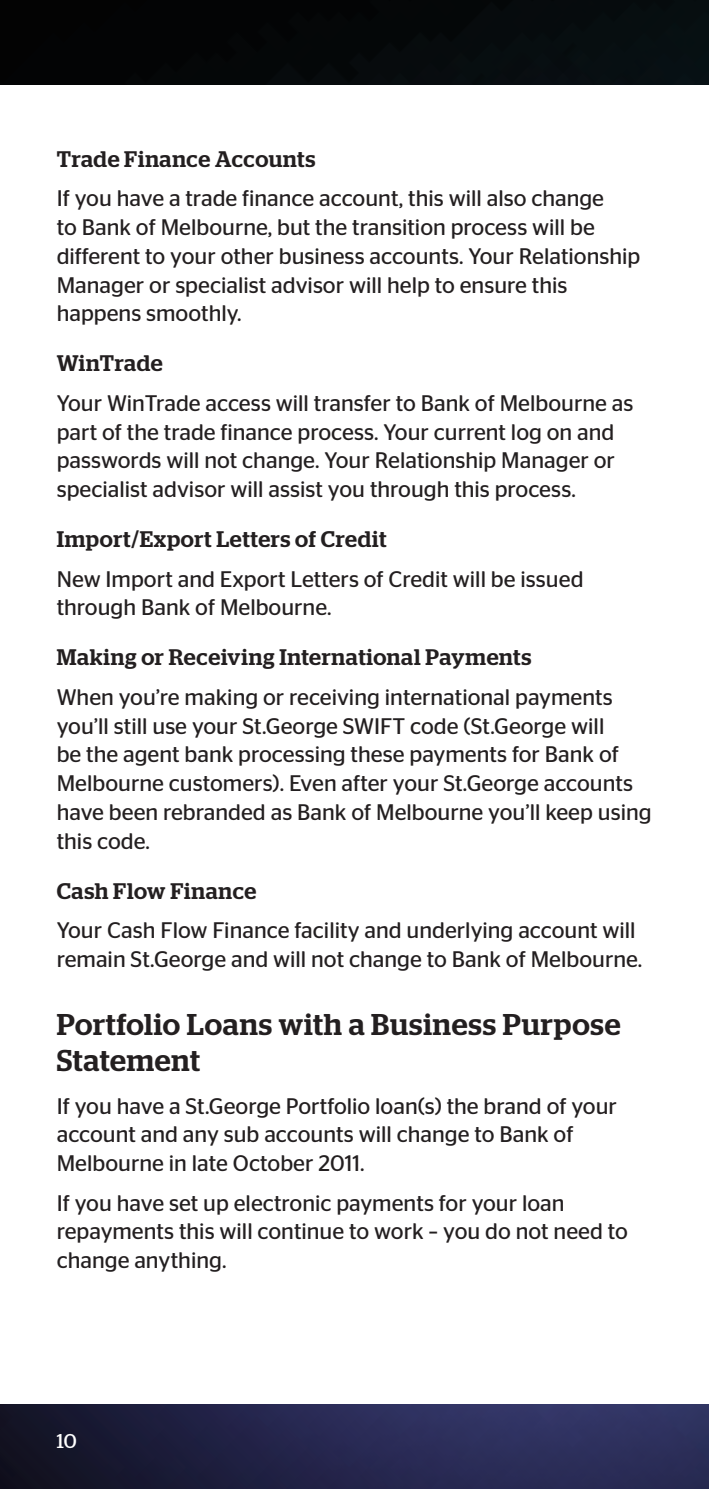
<style>
.page{position:relative;width:709px;height:1489px;background:#fff}
.page>*{position:absolute;margin:0;border:0;box-sizing:border-box;transform-origin:0 0}
.t1{font:500 30px/36px "Stag";letter-spacing:.03em;color:#231f20}
.t2{font:22.5px/28.8px "Stag Sans";color:#231f20}
.t3{font:500 22.5px "Stag";letter-spacing:.03em;color:#231f20}
.t4{font:20px "Stag";color:#fff}
</style>
<div class="page">
<img style="left:0;top:0;width:709px;height:1488px">
<div style="left:0;top:85px;width:709px;height:1318px;background:#fff"></div>
<p class="t3" style="left:57px;top:146px;width:260px">Trade Finance Accounts</p>
<p class="t2" style="left:57px;top:184px;width:585px">If you have a trade finance account, this will also change<br>to Bank of Melbourne, but the transition process will be different to your other business accounts. Your Relationship Manager or specialist advisor will help to ensure this happens smoothly.</p>
<p class="t3" style="left:57px;top:350px;width:108px">WinTrade</p>
<p class="t2" style="left:57px;top:388px;width:578px">Your WinTrade access will transfer to Bank of Melbourne as part of the trade finance process. Your current log on and passwords will not change. Your Relationship Manager or specialist advisor will assist you through this process.</p>
<p class="t3" style="left:57px;top:526px;width:331px">Import/Export Letters of Credit</p>
<p class="t2" style="left:57px;top:564px;width:528px">New Import and Export Letters of Credit will be issued through Bank of Melbourne.</p>
<p class="t3" style="left:57px;top:644px;width:476px">Making or Receiving International Payments</p>
<p class="t2" style="left:57px;top:682px;width:596px">When you’re making or receiving international payments you’ll still use your St.George SWIFT code (St.George will<br>be the agent bank processing these payments for Bank of Melbourne customers). Even after your St.George accounts have been rebranded as Bank of Melbourne you’ll keep using this code.</p>
<p class="t3" style="left:57px;top:877px;width:201px">Cash Flow Finance</p>
<p class="t2" style="left:57px;top:915px;width:587px">Your Cash Flow Finance facility and underlying account will remain St.George and will not change to Bank of Melbourne.</p>
<h1 class="t1" style="left:57px;top:1005px;width:565px">Portfolio Loans with a Business Purpose<br>Statement</h1>
<p class="t2" style="left:57px;top:1091px;width:562px">If you have a St.George Portfolio loan(s) the brand of your account and any sub accounts will change to Bank of<br>Melbourne in late October 2011.</p>
<p class="t2" style="left:57px;top:1188px;width:572px">If you have set up electronic payments for your loan repayments this will continue to work – you do not need to change anything.</p>
<p class="t4" style="left:57px;top:1429px;width:21px">10</p>
</div>
